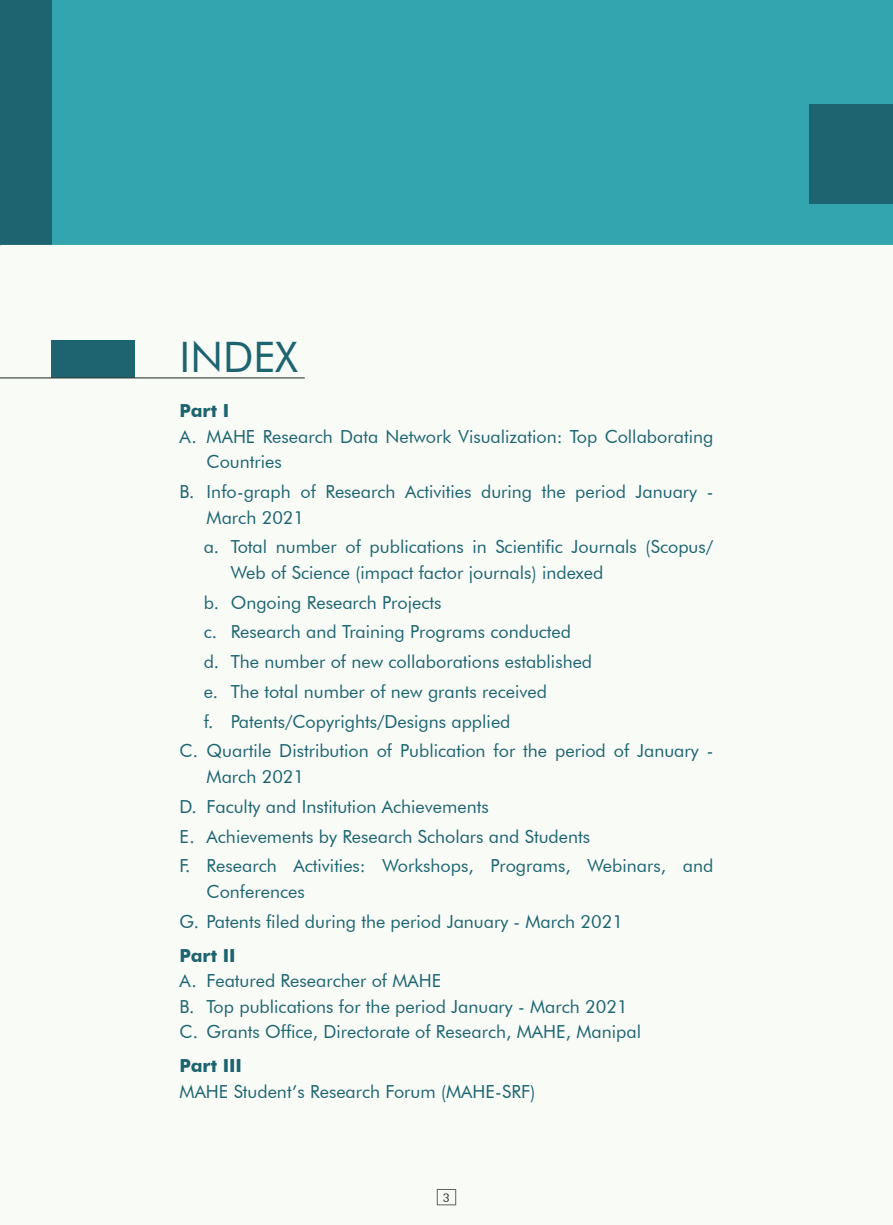
<style>
.page{position:relative;width:893px;height:1225px;background:#fff}
.page>*{position:absolute;margin:0;border:0;box-sizing:border-box;transform-origin:0 0}
.t1{font:42px "Futura BT";color:#1d6470}
.t2{font:18px/25.5px "Futura BT";color:#1d6470}
.t3{font:700 18px "Futura BT";color:#1d6470}
.t4{font:12px "Futura BT";color:#231f20}
</style>
<div class="page">
<div style="left:0;top:0;width:893px;height:244px;background:#32a5af"></div>
<div style="left:0;top:0;width:51px;height:244px;background:#1d6470"></div>
<div style="left:810px;top:104px;width:83px;height:99px;background:#1d6470"></div>
<div style="left:0;top:244px;width:893px;height:981px;background:#f8fbf6"></div>
<div style="left:51px;top:340px;width:83px;height:38px;background:#1d6470"></div>
<hr style="left:0;top:377px;width:305px;height:1px;background:#343e39">
<h1 class="t1" style="left:180px;top:331px;width:119px">INDEX</h1>
<p class="t3" style="left:180px;top:400px;width:51px">Part I</p>
<p class="t2" style="left:207px;top:423px;width:508px;text-indent:-27px">A. MAHE Research Data Network Visualization: Top Collaborating<br>Countries</p>
<p class="t2" style="left:207px;top:479px;width:508px;text-indent:-27px">B. Info-graph of Research Activities during the period January -<br>March 2021</p>
<p class="t2" style="left:231px;top:534px;width:484px;text-indent:-27px">a. Total number of publications in Scientific Journals (Scopus/<br>Web of Science (impact factor journals) indexed</p>
<p class="t2" style="left:204px;top:589px;width:239px">b. Ongoing Research Projects</p>
<p class="t2" style="left:204px;top:619px;width:369px">c. Research and Training Programs conducted</p>
<p class="t2" style="left:204px;top:649px;width:390px">d. The number of new collaborations established</p>
<p class="t2" style="left:204px;top:678px;width:345px">e. The total number of new grants received</p>
<p class="t2" style="left:204px;top:708px;width:308px">f. Patents/Copyrights/Designs applied</p>
<p class="t2" style="left:180px;top:738px;width:535px">C. Quartile Distribution of Publication for the period of January -</p>
<p class="t2" style="left:180px;top:761px;width:535px;line-height:29.7px;text-indent:27px">March 2021<br>D. Faculty and Institution Achievements<br>E. Achievements by Research Scholars and Students<br>F. Research Activities: Workshops, Programs, Webinars, and</p>
<p class="t2" style="left:180px;top:876px;width:445px;line-height:29.7px;text-indent:27px">Conferences<br>G. Patents filed during the period January - March 2021</p>
<p class="t3" style="left:180px;top:944px;width:57px">Part II</p>
<p class="t2" style="left:180px;top:967px;width:463px">A. Featured Researcher of MAHE<br>B. Top publications for the period January - March 2021<br>C. Grants Office, Directorate of Research, MAHE, Manipal</p>
<p class="t3" style="left:180px;top:1054px;width:64px">Part III</p>
<p class="t2" style="left:180px;top:1078px;width:357px">MAHE Student’s Research Forum (MAHE-SRF)</p>
<p class="t4" style="left:443px;top:1190px;width:9px">3</p>
</div>
